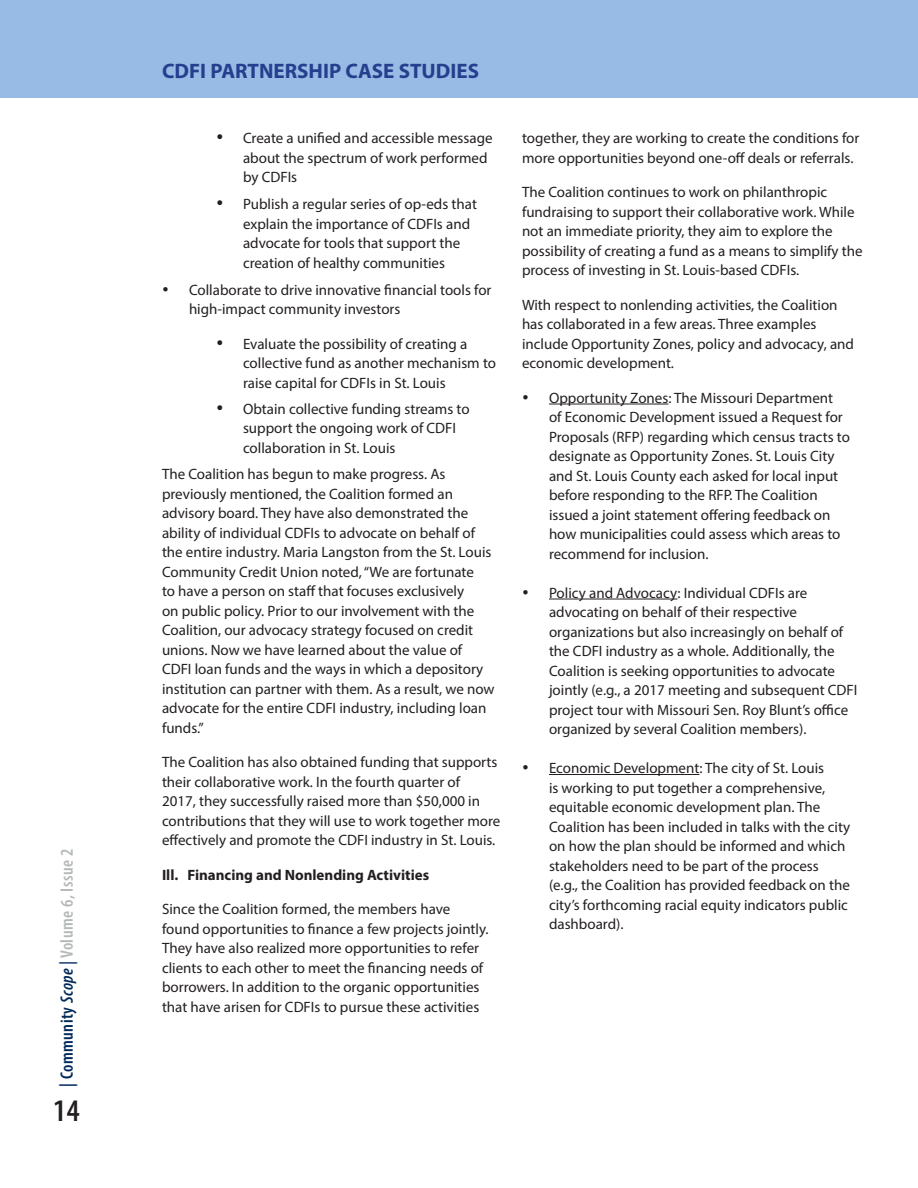
<style>
.page{position:relative;width:918px;height:1188px;background:#fff}
.page>*{position:absolute;margin:0;border:0;box-sizing:border-box;transform-origin:0 0}
.t1{font:600 condensed 31.5px "Myriad Pro";color:#231f20}
.List_Paragraph{font:700 21px "Myriad Pro";color:#253f8e}
.t2{font:600 condensed 18px "Myriad Pro";letter-spacing:.025em;color:#b4b8b9}
.t3{font:15px/19.5px "Myriad Pro";color:#231f20}
.List_Paragraph-2{font:700 15px "Myriad Pro";color:#231f20}
.s1{color:#002a5a}
.s2{font-style:italic;color:#002a5a}
</style>
<div class="page">
<hr style="left:549px;top:404px;width:119px;height:1px;background:#231f20">
<hr style="left:549px;top:599px;width:128px;height:1px;background:#231f20">
<hr style="left:549px;top:774px;width:150px;height:1px;background:#231f20">
<div style="left:0;top:0;width:918px;height:97px;background:#98bbe5"></div>
<p class="t2" style="left:56px;top:1087px;width:239px;rotate:-90deg"><span class="s1">| Community</span> <span class="s2">Scope |</span> Volume 6, Issue 2</p>
<h1 class="t1" style="left:53px;top:1091px;width:28px">14</h1>
<p class="List_Paragraph" style="left:162px;top:58px;width:319px">CDFI PARTNERSHIP CASE STUDIES</p>
<p class="t3" style="left:243px;top:128px;width:251px;text-indent:-27px">• Create a unified and accessible message about the spectrum of work performed by CDFIs</p>
<p class="t3" style="left:243px;top:194px;width:235px;text-indent:-27px">• Publish a regular series of op-eds that explain the importance of CDFIs and advocate for tools that support the creation of healthy communities</p>
<p class="t3" style="left:189px;top:279px;width:304px;text-indent:-27px">• Collaborate to drive innovative financial tools for high-impact community investors</p>
<p class="t3" style="left:243px;top:333px;width:255px;text-indent:-27px">• Evaluate the possibility of creating a collective fund as another mechanism to raise capital for CDFIs in St. Louis</p>
<p class="t3" style="left:243px;top:399px;width:228px;text-indent:-27px">• Obtain collective funding streams to support the ongoing work of CDFI collaboration in St. Louis</p>
<p class="t3" style="left:162px;top:464px;width:334px">The Coalition has begun to make progress. As previously mentioned, the Coalition formed an advisory board. They have also demonstrated the ability of individual CDFIs to advocate on behalf of the entire industry. Maria Langston from the St. Louis Community Credit Union noted, “We are fortunate<br>to have a person on staff that focuses exclusively<br>on public policy. Prior to our involvement with the Coalition, our advocacy strategy focused on credit unions. Now we have learned about the value of CDFI loan funds and the ways in which a depository institution can partner with them. As a result, we now advocate for the entire CDFI industry, including loan funds.”</p>
<p class="t3" style="left:162px;top:752px;width:340px">The Coalition has also obtained funding that supports their collaborative work. In the fourth quarter of<br>2017, they successfully raised more than $50,000 in contributions that they will use to work together more effectively and promote the CDFI industry in St. Louis.</p>
<p class="List_Paragraph-2" style="left:162px;top:865px;width:269px">Ill. Financing and Nonlending Activities</p>
<p class="t3" style="left:162px;top:899px;width:328px">Since the Coalition formed, the members have found opportunities to finance a few projects jointly.<br>They have also realized more opportunities to refer clients to each other to meet the financing needs of borrowers. In addition to the organic opportunities that have arisen for CDFIs to pursue these activities</p>
<p class="t3" style="left:522px;top:128px;width:339px">together, they are working to create the conditions for more opportunities beyond one-off deals or referrals.</p>
<p class="t3" style="left:522px;top:182px;width:342px">The Coalition continues to work on philanthropic fundraising to support their collaborative work. While not an immediate priority, they aim to explore the possibility of creating a fund as a means to simplify the process of investing in St. Louis-based CDFIs.</p>
<p class="t3" style="left:522px;top:294px;width:334px">With respect to nonlending activities, the Coalition has collaborated in a few areas. Three examples include Opportunity Zones, policy and advocacy, and economic development.</p>
<p class="t3" style="left:549px;top:387px;width:302px;text-indent:-27px">• Opportunity Zones: The Missouri Department<br>of Economic Development issued a Request for Proposals (RFP) regarding which census tracts to designate as Opportunity Zones. St. Louis City and St. Louis County each asked for local input before responding to the RFP. The Coalition issued a joint statement offering feedback on how municipalities could assess which areas to recommend for inclusion.</p>
<p class="t3" style="left:549px;top:582px;width:310px;text-indent:-27px">• Policy and Advocacy: Individual CDFIs are advocating on behalf of their respective organizations but also increasingly on behalf of the CDFI industry as a whole. Additionally, the Coalition is seeking opportunities to advocate jointly (e.g., a 2017 meeting and subsequent CDFI project tour with Missouri Sen. Roy Blunt’s office organized by several Coalition members).</p>
<p class="t3" style="left:549px;top:758px;width:303px;text-indent:-27px">• Economic Development: The city of St. Louis<br>is working to put together a comprehensive, equitable economic development plan. The Coalition has been included in talks with the city on how the plan should be informed and which stakeholders need to be part of the process (e.g., the Coalition has provided feedback on the city’s forthcoming racial equity indicators public dashboard).</p>
</div>
